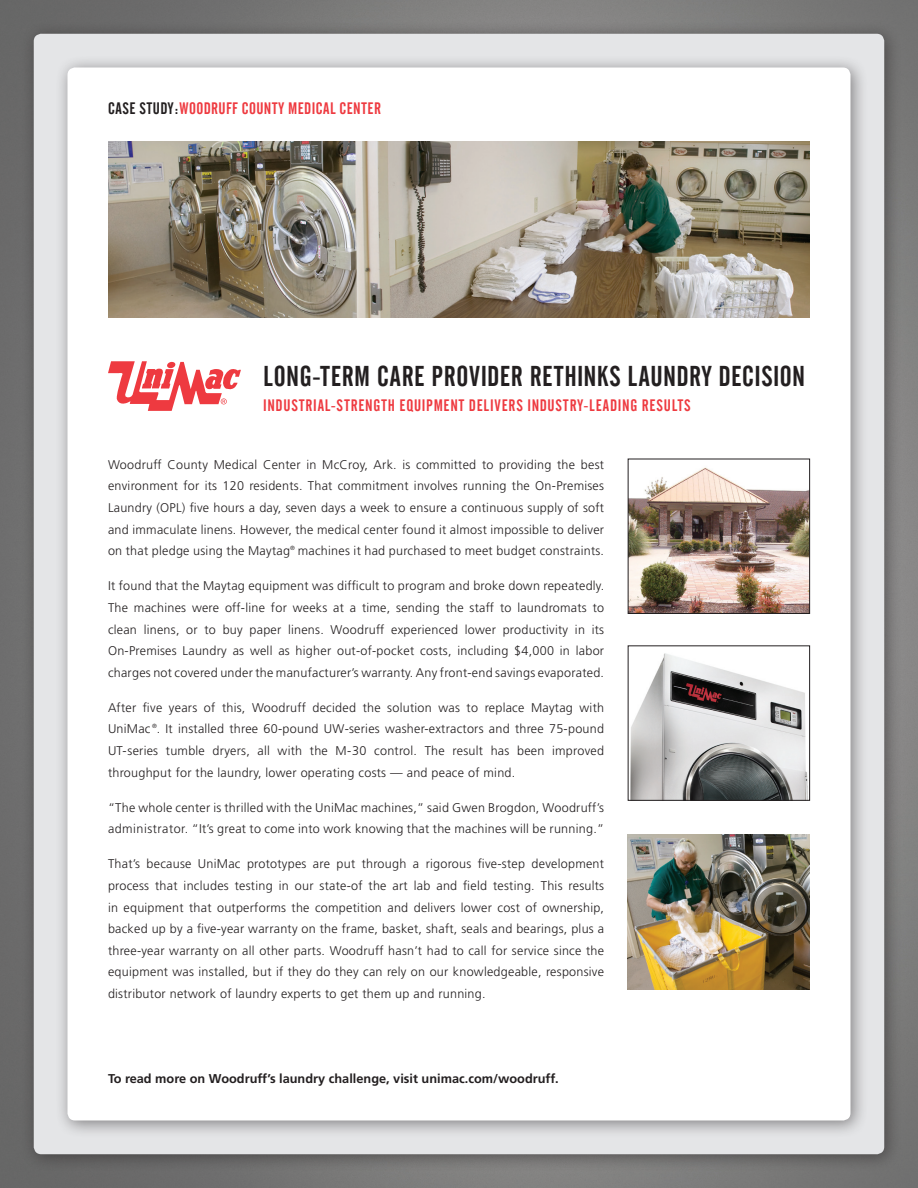
<style>
.page{position:relative;width:918px;height:1188px;background:#fff}
.page>*{position:absolute;margin:0;border:0;box-sizing:border-box;transform-origin:0 0}
.t1{font:28.5px "Alternate Gothic No 2 BT";letter-spacing:.02em;color:#231f20}
.t2{font:16.5px "Alternate Gothic No 2 BT";letter-spacing:.04em;color:#ee3a40}
.t3{font:700 12.75px "Frutiger";color:#231f20}
.t4{font:300 12.6px/21.6px "Frutiger";letter-spacing:.02em;color:#231f20;text-align:justify}
.s1{color:#231f20}
</style>
<div class="page">
<img style="left:0;top:0;width:918px;height:1188px">
<div style="left:21px;top:21px;width:881px;height:1151px;background:#231f20;opacity:.5"></div>
<div style="left:34px;top:34px;width:850px;height:1120px;background:#e4e5e7;border-radius:8px"></div>
<div style="left:55px;top:55px;width:813px;height:1083px;background:#231f20;opacity:.5"></div>
<div style="left:68px;top:67px;width:783px;height:1053px;background:#fff;border-radius:8px"></div>
<img style="left:630px;top:467px;width:178px;height:145px">
<div style="left:628px;top:459px;width:182px;height:155px;border:1px solid #231f20"></div>
<img style="left:630px;top:653px;width:178px;height:146px">
<div style="left:628px;top:645px;width:182px;height:156px;border:1px solid #231f20"></div>
<img style="left:628px;top:834px;width:182px;height:155px">
<img style="left:108px;top:142px;width:702px;height:175px">
<svg style="left:108px;top:361px;width:133px;height:50px"></svg>
<p class="t2" style="left:108px;top:99px;width:275px"><span class="s1">CASE STUDY:</span> WOODRUFF COUNTY MEDICAL CENTER</p>
<p class="t1" style="left:263px;top:360px;width:544px">LONG-TERM CARE PROVIDER RETHINKS LAUNDRY DECISION</p>
<p class="t2" style="left:263px;top:396px;width:429px">INDUSTRIAL-STRENGTH EQUIPMENT DELIVERS INDUSTRY-LEADING RESULTS</p>
<p class="t4" style="left:108px;top:454px;width:498px">Woodruff County Medical Center in McCroy, Ark. is committed to providing the best environment for its 120 residents. That commitment involves running the On-Premises Laundry (OPL) five hours a day, seven days a week to ensure a continuous supply of soft and immaculate linens. However, the medical center found it almost impossible to deliver on that pledge using the Maytag<sup>®</sup> machines it had purchased to meet budget constraints.</p>
<p class="t4" style="left:108px;top:575px;width:498px">It found that the Maytag equipment was difficult to program and broke down repeatedly.<br>The machines were off-line for weeks at a time, sending the staff to laundromats to clean linens, or to buy paper linens. Woodruff experienced lower productivity in its On-Premises Laundry as well as higher out-of-pocket costs, including $4,000 in labor charges not covered under the manufacturer’s warranty. Any front-end savings evaporated.</p>
<p class="t4" style="left:108px;top:697px;width:498px">After five years of this, Woodruff decided the solution was to replace Maytag with UniMac <sup>®</sup>. It installed three 60-pound UW-series washer-extractors and three 75-pound UT-series tumble dryers, all with the M-30 control. The result has been improved throughput for the laundry, lower operating costs — and peace of mind.</p>
<p class="t4" style="left:108px;top:797px;width:498px">“The whole center is thrilled with the UniMac machines,” said Gwen Brogdon, Woodruff’s administrator. “It’s great to come into work knowing that the machines will be running.”</p>
<p class="t4" style="left:108px;top:853px;width:498px">That’s because UniMac prototypes are put through a rigorous five-step development process that includes testing in our state-of the art lab and field testing. This results in equipment that outperforms the competition and delivers lower cost of ownership, backed up by a five-year warranty on the frame, basket, shaft, seals and bearings, plus a three-year warranty on all other parts. Woodruff hasn’t had to call for service since the equipment was installed, but if they do they can rely on our knowledgeable, responsive distributor network of laundry experts to get them up and running.</p>
<p class="t3" style="left:108px;top:1071px;width:452px">To read more on Woodruff’s laundry challenge, visit unimac.com/woodruff.</p>
</div>
